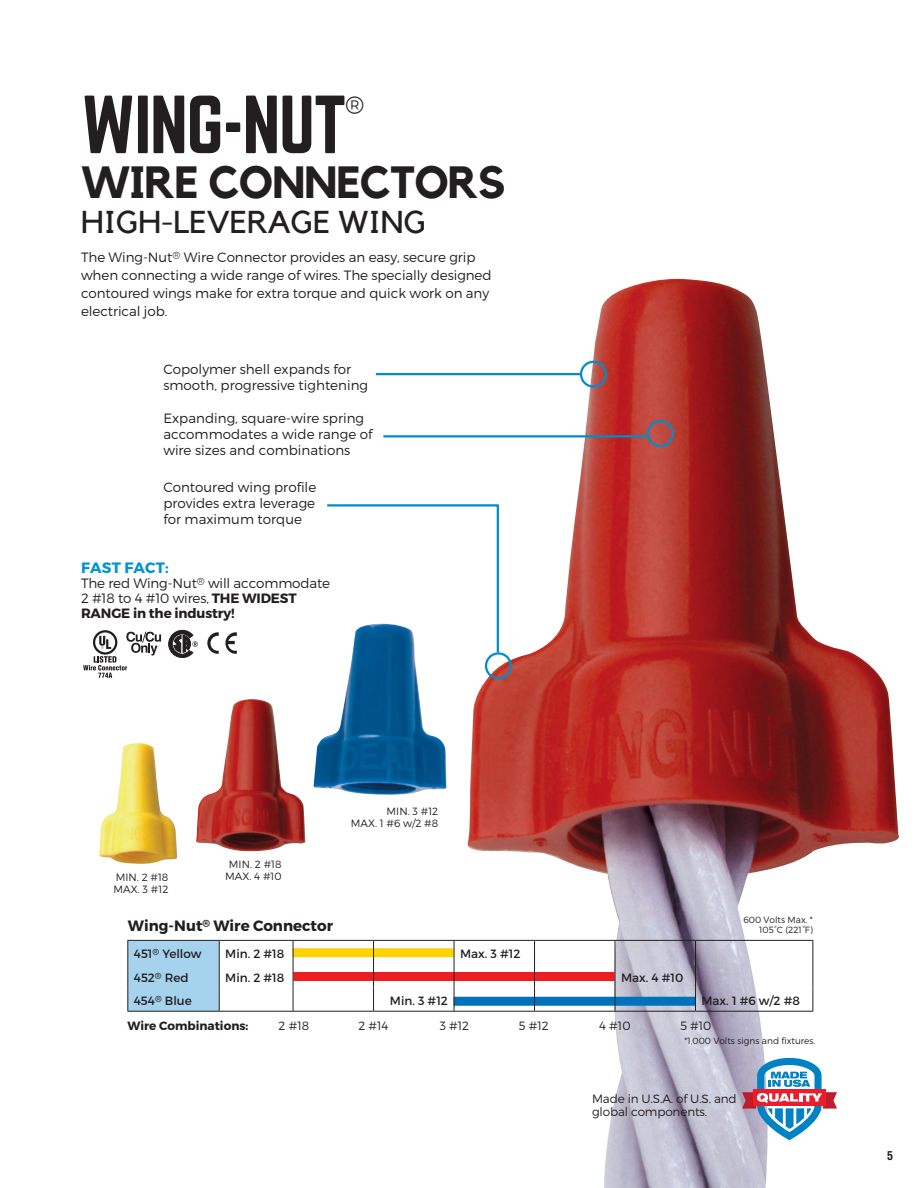
<style>
.page{position:relative;width:918px;height:1188px;background:#fff}
.page>*{position:absolute;margin:0;border:0;box-sizing:border-box;transform-origin:0 0}
.t1{font:72px "Norwester";letter-spacing:-.02em;color:#231f20}
.t2{font:700 45px "Kollektif";letter-spacing:-.02em;color:#231f20}
.t3{font:31.5px "Kollektif";color:#231f20}
.t4{font:300 25.5px "Montserrat";color:#231f20}
.t5{font:700 15px "Montserrat";color:#231f20}
.t6{font:700 15px "Montserrat";letter-spacing:.01em;color:#0093d0}
.t7{font:300 13.5px/16.2px "Montserrat";letter-spacing:-.005em;color:#231f20}
.t8{font:12px "Montserrat";color:#231f20}
.t9{font:300 12px/13.5px "Montserrat";letter-spacing:-.01em;color:#231f20}
.t10{font:700 12px "Montserrat";color:#231f20}
.t11{font:700 condensed 12px "Helvetica";color:#231f20}
.t12{font:300 10.5px/12px "Montserrat";color:#231f20;text-align:center}
.t13{font:300 9px/10.5px "Montserrat";color:#231f20;text-align:right}
.s1{font-weight:700}
</style>
<div class="page">
<img style="left:468px;top:279px;width:431px;height:909px">
<img style="left:314px;top:655px;width:133px;height:140px">
<img style="left:196px;top:699px;width:110px;height:153px">
<img style="left:99px;top:743px;width:79px;height:121px">
<div style="left:293px;top:972px;width:322px;height:9px;background:#ee1d23"></div>
<div style="left:454px;top:997px;width:242px;height:9px;background:#0072bc"></div>
<div style="left:293px;top:948px;width:161px;height:9px;background:#fed304"></div>
<svg style="left:168px;top:630px;width:30px;height:28px"></svg>
<svg style="left:83px;top:630px;width:78px;height:48px"></svg>
<hr style="left:219px;top:940px;width:74px;height:1px;background:#231f20">
<hr style="left:293px;top:940px;width:81px;height:1px;background:#231f20">
<hr style="left:374px;top:940px;width:80px;height:1px;background:#231f20">
<hr style="left:454px;top:940px;width:81px;height:1px;background:#231f20">
<hr style="left:535px;top:940px;width:80px;height:1px;background:#231f20">
<hr style="left:615px;top:940px;width:81px;height:1px;background:#231f20">
<hr style="left:696px;top:940px;width:117px;height:1px;background:#231f20">
<div style="left:127px;top:940px;width:93px;height:71px;background:#a5d2ec"></div>
<svg style="left:293px;top:941px;width:1px;height:70px"></svg>
<svg style="left:373px;top:941px;width:1px;height:70px"></svg>
<svg style="left:454px;top:941px;width:1px;height:70px"></svg>
<svg style="left:534px;top:941px;width:1px;height:70px"></svg>
<svg style="left:615px;top:941px;width:1px;height:70px"></svg>
<svg style="left:695px;top:941px;width:1px;height:70px"></svg>
<hr style="left:127px;top:1011px;width:92px;height:1px;background:#231f20">
<hr style="left:219px;top:1011px;width:74px;height:1px;background:#231f20">
<hr style="left:293px;top:1011px;width:81px;height:1px;background:#231f20">
<hr style="left:374px;top:1011px;width:80px;height:1px;background:#231f20">
<hr style="left:454px;top:1011px;width:81px;height:1px;background:#231f20">
<hr style="left:535px;top:1011px;width:80px;height:1px;background:#231f20">
<hr style="left:615px;top:1011px;width:81px;height:1px;background:#231f20">
<hr style="left:696px;top:1011px;width:117px;height:1px;background:#231f20">
<svg style="left:812px;top:941px;width:1px;height:70px"></svg>
<svg style="left:207px;top:632px;width:12px;height:22px"></svg>
<svg style="left:225px;top:632px;width:12px;height:22px"></svg>
<hr style="left:376px;top:373px;width:204px;height:2px;background:#008dcb">
<hr style="left:383px;top:435px;width:265px;height:2px;background:#008dcb">
<svg style="left:327px;top:503px;width:173px;height:152px"></svg>
<div style="left:580px;top:361px;width:27px;height:27px;border:2px solid #008dcb;border-radius:50%"></div>
<div style="left:647px;top:420px;width:27px;height:27px;border:2px solid #008dcb;border-radius:50%"></div>
<div style="left:485px;top:652px;width:27px;height:27px;border:2px solid #008dcb;border-radius:50%"></div>
<svg style="left:742px;top:1058px;width:95px;height:82px"></svg>
<h1 class="t1" style="left:81px;top:90px;width:267px">WING-NUT</h1>
<h3 class="t4" style="left:345px;top:90px;width:21px">®</h3>
<h2 class="t2" style="left:81px;top:156px;width:426px">WIRE CONNECTORS</h2>
<h3 class="t3" style="left:81px;top:203px;width:347px">HIGH-LEVERAGE WING</h3>
<p class="t7" style="left:81px;top:248px;width:412px;line-height:18px">The Wing-Nut<sup>®</sup> Wire Connector provides an easy, secure grip when connecting a wide range of wires. The specially designed contoured wings make for extra torque and quick work on any electrical job.</p>
<p class="t7" style="left:163px;top:361px;width:206px">Copolymer shell expands for smooth, progressive tightening</p>
<p class="t7" style="left:163px;top:410px;width:211px">Expanding, square-wire spring accommodates a wide range of wire sizes and combinations</p>
<p class="t7" style="left:163px;top:479px;width:155px;text-align:justify">Contoured wing profile provides extra leverage for maximum torque</p>
<p class="t6" style="left:81px;top:559px;width:89px">FAST FACT:</p>
<p class="t7" style="left:81px;top:576px;width:251px;line-height:15px">The red Wing-Nut<sup>®</sup> will accommodate<br>2 #18 to 4 #10 wires, <span class="s1">THE WIDEST<br>RANGE in the industry!</span></p>
<p class="t12" style="left:114px;top:871px;width:56px;text-align:left">MIN. 2 #18<br>MAX. 3 #12</p>
<p class="t12" style="left:225px;top:858px;width:58px">MIN. 2 #18<br>MAX. 4 #10</p>
<p class="t5" style="left:128px;top:916px;width:207px">Wing-Nut<sup>®</sup> Wire Connector</p>
<p class="t12" style="left:351px;top:806px;width:89px;text-align:right">MIN. 3 #12<br>MAX. 1 #6 w/2 #8</p>
<p class="t13" style="left:743px;top:914px;width:71px">600 Volts Max. *<br>105°C (221°F)</p>
<p class="t8" style="left:134px;top:946px;width:69px">451<sup>®</sup> Yellow</p>
<p class="t8" style="left:225px;top:946px;width:61px">Min. 2 #18</p>
<p class="t8" style="left:460px;top:946px;width:62px">Max. 3 #12</p>
<p class="t8" style="left:134px;top:970px;width:56px">452<sup>®</sup> Red</p>
<p class="t8" style="left:225px;top:970px;width:61px">Min. 2 #18</p>
<p class="t8" style="left:621px;top:970px;width:64px">Max. 4 #10</p>
<p class="t8" style="left:134px;top:994px;width:60px">454<sup>®</sup> Blue</p>
<p class="t8" style="left:390px;top:994px;width:60px">Min. 3 #12</p>
<p class="t8" style="left:702px;top:994px;width:100px">Max. 1 #6 w/2 #8</p>
<p class="t10" style="left:127px;top:1019px;width:123px">Wire Combinations:</p>
<p class="t9" style="left:279px;top:1019px;width:32px">2 #18</p>
<p class="t9" style="left:358px;top:1019px;width:32px">2 #14</p>
<p class="t9" style="left:440px;top:1019px;width:31px">3 #12</p>
<p class="t9" style="left:519px;top:1019px;width:31px">5 #12</p>
<p class="t9" style="left:599px;top:1019px;width:33px">4 #10</p>
<p class="t9" style="left:680px;top:1019px;width:33px">5 #10</p>
<p class="t13" style="left:685px;top:1035px;width:132px">*1,000 Volts signs and fixtures.</p>
<p class="t9" style="left:592px;top:1091px;width:146px">Made in U.S.A. of U.S. and global components.</p>
<p class="t11" style="left:887px;top:1148px;width:7px">5</p>
</div>
